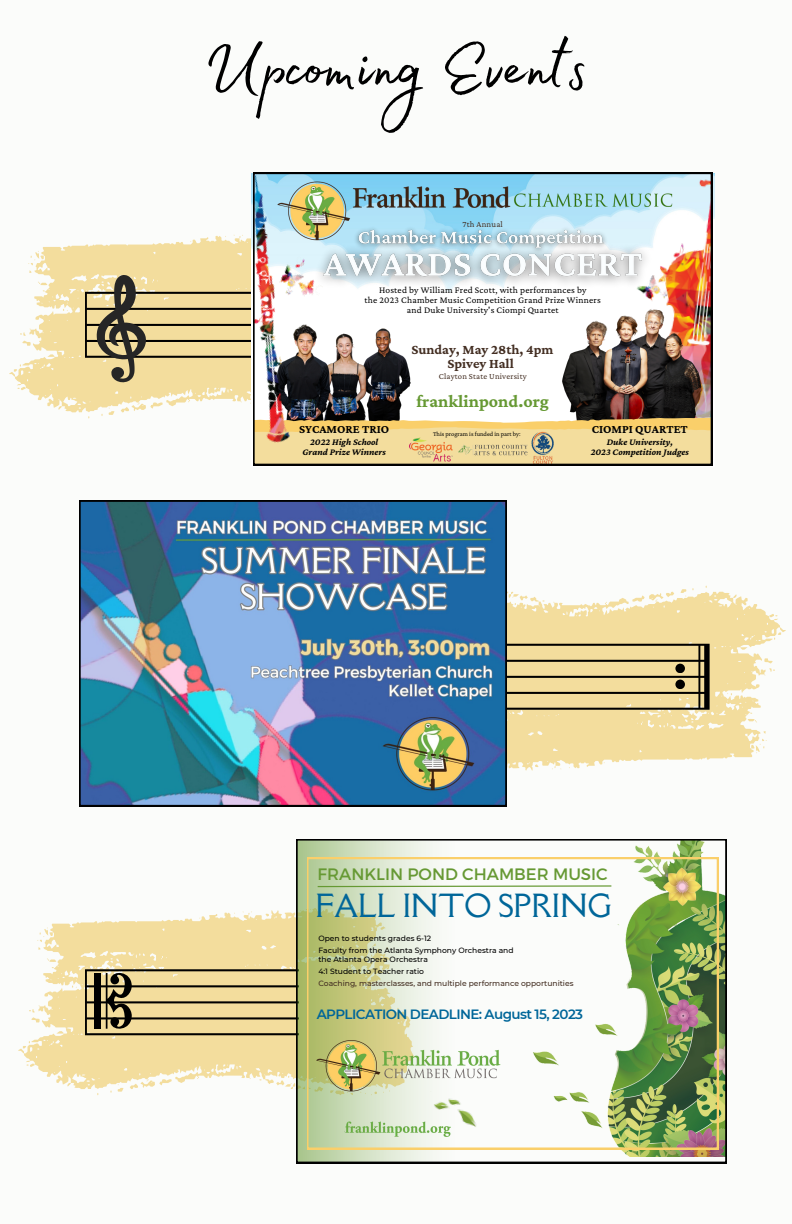
<style>
.page{position:relative;width:792px;height:1224px;background:#fbfcfa}
.page>*{position:absolute;margin:0;border:0;box-sizing:border-box;transform-origin:0 0}
.t1{font:86px "Madelyn Fill";color:#000}
.t2{font:29.2px "Della Respira";color:#069}
.t3{font:700 18px "Crimson Pro";color:#693}
.t4{font:16.6px "Montserrat";color:#693}
.t5{font:700 14px/15px "Crimson Pro";color:#432e22;text-align:center}
.t6{font:600 13.4px "Montserrat";letter-spacing:-.045em;color:#069}
.t7{font:700 12.2px "Crimson Pro";color:#000}
.t8{font:9.6px/9.8px "Crimson Pro";letter-spacing:.02em;color:#000;text-align:center}
.t9{font:italic 700 9.6px/9.8px "Crimson Pro";color:#000;text-align:center}
.t10{font:8.8px "Crimson Pro";letter-spacing:.02em;color:#432e22}
.t11{font:8.6px "Crimson Pro";letter-spacing:.02em;color:#432e22}
.t12{font:500 7.6px/9px "Montserrat";color:#000}
.t13{font:500 7.6px "Montserrat";color:#432e22}
.t14{font:6.4px "Crimson Pro";color:#000}
</style>
<div class="page">
<svg style="left:15px;top:236px;width:236px;height:176px;fill:#f3dd9d"></svg>
<svg style="left:47px;top:354px;width:8px;height:3px"></svg>
<svg style="left:58px;top:406px;width:4px;height:4px"></svg>
<svg style="left:17px;top:383px;width:9px;height:7px"></svg>
<svg style="left:9px;top:364px;width:12px;height:13px"></svg>
<svg style="left:101px;top:408px;width:13px;height:8px"></svg>
<svg style="left:121px;top:402px;width:42px;height:11px"></svg>
<svg style="left:20px;top:328px;width:11px;height:18px"></svg>
<svg style="left:62px;top:309px;width:6px;height:2px"></svg>
<svg style="left:38px;top:281px;width:9px;height:11px"></svg>
<svg style="left:28px;top:251px;width:16px;height:22px"></svg>
<svg style="left:234px;top:235px;width:9px;height:3px"></svg>
<div style="left:253px;top:424px;width:459px;height:42px;background:#000"></div>
<img style="left:253px;top:173px;width:459px;height:291px">
<svg style="left:24px;top:910px;width:272px;height:179px;fill:#f3dd9d"></svg>
<svg style="left:56px;top:1031px;width:8px;height:3px"></svg>
<svg style="left:266px;top:913px;width:3px;height:4px"></svg>
<svg style="left:67px;top:1083px;width:4px;height:4px"></svg>
<svg style="left:26px;top:1060px;width:9px;height:7px"></svg>
<svg style="left:18px;top:1041px;width:12px;height:12px"></svg>
<svg style="left:110px;top:1084px;width:13px;height:9px"></svg>
<svg style="left:259px;top:1076px;width:37px;height:13px"></svg>
<svg style="left:130px;top:1079px;width:42px;height:10px"></svg>
<svg style="left:29px;top:1005px;width:11px;height:18px"></svg>
<svg style="left:71px;top:985px;width:6px;height:3px"></svg>
<svg style="left:47px;top:958px;width:9px;height:11px"></svg>
<svg style="left:37px;top:928px;width:16px;height:22px"></svg>
<svg style="left:243px;top:911px;width:9px;height:4px"></svg>
<svg style="left:296px;top:839px;width:431px;height:324px"></svg>
<svg style="left:507px;top:592px;width:273px;height:179px;fill:#f3dd9d"></svg>
<svg style="left:740px;top:647px;width:8px;height:3px"></svg>
<svg style="left:535px;top:764px;width:3px;height:4px"></svg>
<svg style="left:733px;top:594px;width:4px;height:4px"></svg>
<svg style="left:769px;top:614px;width:9px;height:7px"></svg>
<svg style="left:774px;top:627px;width:12px;height:13px"></svg>
<svg style="left:681px;top:588px;width:13px;height:9px"></svg>
<svg style="left:507px;top:591px;width:38px;height:14px"></svg>
<svg style="left:632px;top:591px;width:42px;height:11px"></svg>
<svg style="left:764px;top:658px;width:11px;height:18px"></svg>
<svg style="left:727px;top:693px;width:6px;height:3px"></svg>
<svg style="left:748px;top:712px;width:9px;height:11px"></svg>
<svg style="left:751px;top:731px;width:16px;height:22px"></svg>
<svg style="left:552px;top:766px;width:10px;height:4px"></svg>
<svg style="left:507px;top:644px;width:203px;height:71px;background:#c9b782"></svg>
<img style="left:79px;top:500px;width:428px;height:306px">
<svg style="left:85px;top:267px;width:549px;height:116px"></svg>
<svg style="left:85px;top:969px;width:213px;height:66px;background:#bfad7b"></svg>
<div style="left:94px;top:973px;width:7px;height:56px;background:#000"></div>
<div style="left:675px;top:664px;width:10px;height:9px;background:#000;border-radius:50%"></div>
<div style="left:675px;top:680px;width:10px;height:9px;background:#000;border-radius:50%"></div>
<p class="t1" style="left:204px;top:1px;width:385px">Upcoming Events</p>
<p class="t10" style="left:463px;top:219px;width:42px">7th Annual</p>
<p class="t8" style="left:379px;top:285px;width:209px">Hosted by William Fred Scott, with performances by</p>
<p class="t8" style="left:365px;top:295px;width:238px">the 2023 Chamber Music Competition Grand Prize Winners and Duke University's Ciompi Quartet</p>
<p class="t5" style="left:411px;top:341px;width:144px">Sunday, May 28th, 4pm<br>Spivey Hall</p>
<p class="t11" style="left:439px;top:372px;width:89px">Clayton State University</p>
<p class="t7" style="left:299px;top:422px;width:92px">SYCAMORE TRIO</p>
<p class="t9" style="left:303px;top:437px;width:85px">2022 High School<br>Grand Prize Winners</p>
<p class="t3" style="left:416px;top:391px;width:134px">franklinpond.org</p>
<p class="t14" style="left:433px;top:430px;width:89px">This program is funded in part by:</p>
<p class="t7" style="left:592px;top:422px;width:98px">CIOMPI QUARTET</p>
<p class="t9" style="left:607px;top:437px;width:68px">Duke University,</p>
<p class="t9" style="left:591px;top:447px;width:100px">2023 Competition Judges</p>
<p class="t4" style="left:318px;top:864px;width:292px">FRANKLIN POND CHAMBER MUSIC</p>
<p class="t2" style="left:315px;top:886px;width:298px">FALL INTO SPRING</p>
<p class="t12" style="left:318px;top:934px;width:114px">Open to students grades 6-12</p>
<p class="t12" style="left:318px;top:946px;width:197px">Faculty from the Atlanta Symphony Orchestra and the Atlanta Opera Orchestra</p>
<p class="t12" style="left:318px;top:967px;width:107px">4:1 Student to Teacher ratio</p>
<p class="t13" style="left:318px;top:978px;width:257px">Coaching, masterclasses, and multiple performance opportunities</p>
<p class="t6" style="left:317px;top:1006px;width:268px">APPLICATION DEADLINE: August 15, 2023</p>
</div>
